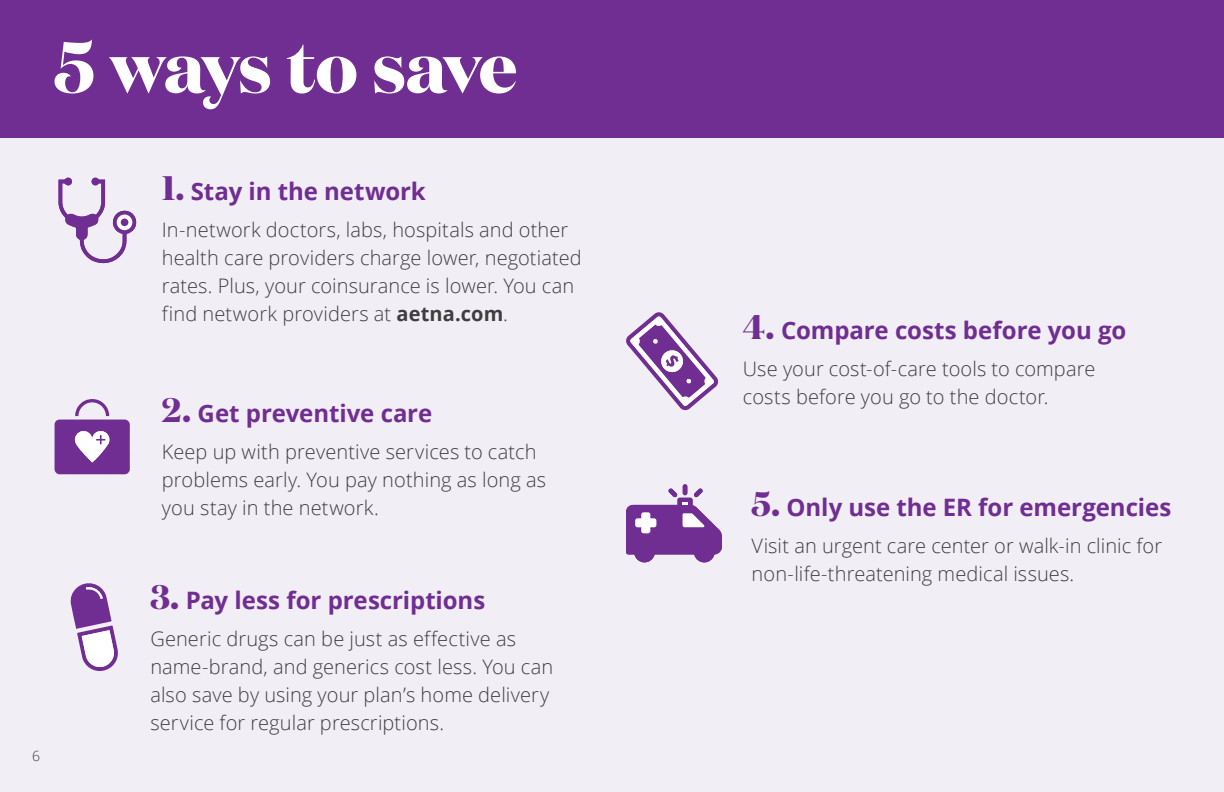
<style>
.page{position:relative;width:1224px;height:792px;background:#fff}
.page>*{position:absolute;margin:0;border:0;box-sizing:border-box;transform-origin:0 0}
.t1{font:700 72px "Domaine Disp";letter-spacing:-.035em;color:#fff}
.t2{font:700 24px "Open Sans";letter-spacing:-.005em;color:#702d92}
.t3{font:300 20px/28px "Open Sans";letter-spacing:.005em;color:#3e3e3f}
.t4{font:300 14px "Open Sans";color:#3e3e3f}
.s1{font-family:"Domaine Disp";font-size:34px}
.s2{font-weight:700}
</style>
<div class="page">
<div style="left:0;top:133px;width:1224px;height:659px;background:#f2eef6"></div>
<div style="left:0;top:0;width:1224px;height:138px;background:#702d92"></div>
<svg style="left:59px;top:177px;width:78px;height:86px"></svg>
<svg style="left:117px;top:214px;width:16px;height:16px"></svg>
<div style="left:121px;top:219px;width:7px;height:7px;background:#702d92;border-radius:50%"></div>
<svg style="left:55px;top:399px;width:75px;height:75px"></svg>
<svg style="left:70px;top:583px;width:48px;height:88px"></svg>
<svg style="left:626px;top:312px;width:92px;height:99px"></svg>
<svg style="left:626px;top:484px;width:96px;height:79px"></svg>
<h2 class="t1" style="left:54px;top:20px;width:465px">5 ways to save</h2>
<p class="t2" style="left:162px;top:174px;width:265px"><span class="s1">1.</span> Stay in the network</p>
<p class="t3" style="left:162px;top:215px;width:421px">In-network doctors, labs, hospitals and other health care providers charge lower, negotiated rates. Plus, your coinsurance is lower. You can find network providers at <span class="s2">aetna.com</span>.</p>
<p class="t4" style="left:32px;top:747px;width:9px">6</p>
<p class="t2" style="left:162px;top:396px;width:272px"><span class="s1">2.</span> Get preventive care</p>
<p class="t3" style="left:162px;top:437px;width:386px">Keep up with preventive services to catch problems early. You pay nothing as long as you stay in the network.</p>
<p class="t2" style="left:150px;top:584px;width:337px"><span class="s1">3.</span> Pay less for prescriptions</p>
<p class="t3" style="left:150px;top:624px;width:404px">Generic drugs can be just as effective as name-brand, and generics cost less. You can also save by using your plan’s home delivery service for regular prescriptions.</p>
<p class="t2" style="left:743px;top:313px;width:385px"><span class="s1">4.</span> Compare costs before you go</p>
<p class="t3" style="left:743px;top:354px;width:354px">Use your cost-of-care tools to compare costs before you go to the doctor.</p>
<p class="t2" style="left:752px;top:490px;width:421px"><span class="s1">5.</span> Only use the ER for emergencies</p>
<p class="t3" style="left:752px;top:531px;width:412px">Visit an urgent care center or walk-in clinic for non-life-threatening medical issues.</p>
</div>
